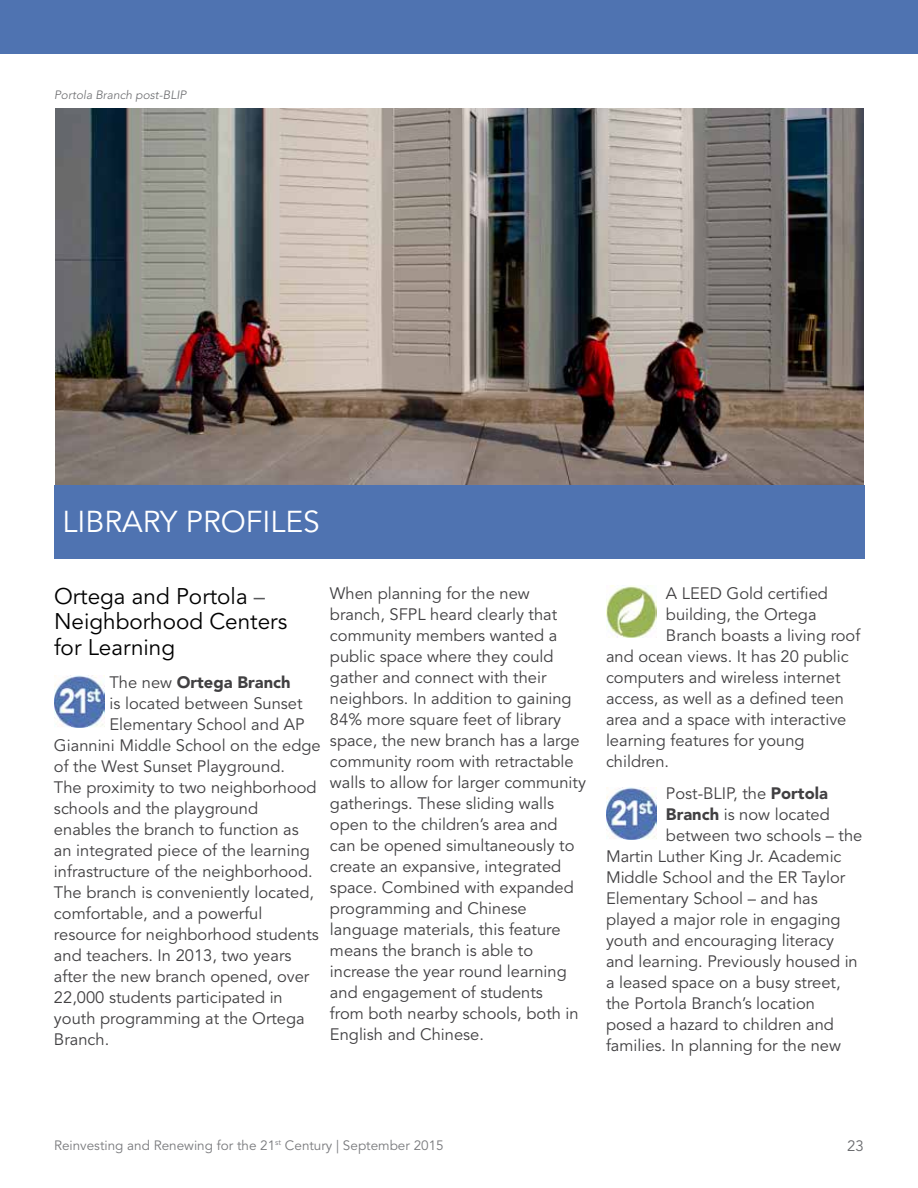
<style>
.page{position:relative;width:918px;height:1188px;background:#fff}
.page>*{position:absolute;margin:0;border:0;box-sizing:border-box;transform-origin:0 0}
.t1{font:30px "Avenir LT Std";color:#fff}
.t2{font:22.5px/25.5px "Avenir LT Std";color:#000}
.t3{font:16.5px/21px "Avenir LT Std";color:#414042}
.t4{font:900 16.5px "Avenir LT Std";color:#414042}
.t5{font:15px "Avenir LT Std";color:#696a6d}
.t6{font:13.5px "Avenir LT Std";color:#797a7d}
.t7{font:italic 300 12px "Avenir LT Std";color:#696a6d}
.s1{color:#58595b}
.s2{font-weight:400}
.s3{font-weight:900}
</style>
<div class="page">
<div style="left:0;top:0;width:918px;height:54px;background:#4f73b1"></div>
<img style="left:55px;top:108px;width:809px;height:377px">
<div style="left:54px;top:485px;width:810px;height:74px;background:#4f73b1"></div>
<img style="left:54px;top:675px;width:51px;height:53px">
<img style="left:606px;top:586px;width:51px;height:52px">
<img style="left:606px;top:787px;width:51px;height:53px">
<p class="t7" style="left:54px;top:88px;width:134px">Portola Branch post-BLIP</p>
<h1 class="t1" style="left:63px;top:504px;width:259px">LIBRARY PROFILES</h1>
<h2 class="t2" style="left:54px;top:584px;width:235px">Ortega and Portola <span class="s1">–<br></span>Neighborhood Centers for Learning</h2>
<p class="t4" style="left:110px;top:672px;width:183px"><span class="s2">The new</span> Ortega Branch</p>
<p class="t3" style="left:110px;top:693px;width:195px">is located between Sunset</p>
<p class="t3" style="left:110px;top:714px;width:196px">Elementary School and AP</p>
<p class="t3" style="left:54px;top:735px;width:268px">Giannini Middle School on the edge</p>
<p class="t3" style="left:54px;top:756px;width:233px">of the West Sunset Playground.</p>
<p class="t3" style="left:54px;top:777px;width:264px">The proximity to two neighborhood</p>
<p class="t3" style="left:54px;top:798px;width:206px">schools and the playground</p>
<p class="t3" style="left:54px;top:819px;width:246px">enables the branch to function as</p>
<p class="t3" style="left:54px;top:840px;width:258px">an integrated piece of the learning</p>
<p class="t3" style="left:54px;top:861px;width:260px">infrastructure of the neighborhood.</p>
<p class="t3" style="left:54px;top:882px;width:262px">The branch is conveniently located,</p>
<p class="t3" style="left:54px;top:903px;width:210px">comfortable, and a powerful</p>
<p class="t3" style="left:54px;top:924px;width:266px">resource for neighborhood students</p>
<p class="t3" style="left:54px;top:945px;width:239px">and teachers. In 2013, two years</p>
<p class="t3" style="left:54px;top:966px;width:257px">after the new branch opened, over</p>
<p class="t3" style="left:54px;top:987px;width:230px">22,000 students participated in</p>
<p class="t3" style="left:54px;top:1008px;width:252px">youth programming at the Ortega</p>
<p class="t3" style="left:54px;top:1029px;width:57px">Branch.</p>
<p class="t3" style="left:330px;top:584px;width:257px">When planning for the new branch, SFPL heard clearly that community members wanted a public space where they could gather and connect with their neighbors. In addition to gaining<br>84% more square feet of library space, the new branch has a large community room with retractable walls to allow for larger community gatherings. These sliding walls open to the children’s area and can be opened simultaneously to create an expansive, integrated space. Combined with expanded programming and Chinese language materials, this feature means the branch is able to increase the year round learning and engagement of students<br>from both nearby schools, both in<br>English and Chinese.</p>
<p class="t3" style="left:666px;top:584px;width:163px">A LEED Gold certified</p>
<p class="t3" style="left:666px;top:605px;width:152px">building, the Ortega</p>
<p class="t3" style="left:666px;top:626px;width:196px">Branch boasts a living roof</p>
<p class="t3" style="left:606px;top:647px;width:244px">and ocean views. It has 20 public</p>
<p class="t3" style="left:606px;top:668px;width:236px">computers and wireless internet</p>
<p class="t3" style="left:606px;top:689px;width:240px">access, as well as a defined teen</p>
<p class="t3" style="left:606px;top:710px;width:242px">area and a space with interactive</p>
<p class="t3" style="left:606px;top:731px;width:200px">learning features for young</p>
<p class="t3" style="left:606px;top:752px;width:65px">children.</p>
<p class="t3" style="left:666px;top:784px;width:163px">Post-BLIP, the <span class="s3">Portola</span></p>
<p class="t3" style="left:666px;top:805px;width:165px"><span class="s3">Branch</span> is now located</p>
<p class="t3" style="left:666px;top:826px;width:198px">between two schools – the</p>
<p class="t3" style="left:606px;top:847px;width:237px">Martin Luther King Jr. Academic</p>
<p class="t3" style="left:606px;top:868px;width:241px">Middle School and the ER Taylor</p>
<p class="t3" style="left:606px;top:889px;width:213px">Elementary School – and has</p>
<p class="t3" style="left:606px;top:910px;width:236px">played a major role in engaging</p>
<p class="t3" style="left:606px;top:931px;width:230px">youth and encouraging literacy</p>
<p class="t3" style="left:606px;top:952px;width:253px">and learning. Previously housed in</p>
<p class="t3" style="left:606px;top:973px;width:236px">a leased space on a busy street,</p>
<p class="t3" style="left:606px;top:994px;width:210px">the Portola Branch’s location</p>
<p class="t3" style="left:606px;top:1015px;width:229px">posed a hazard to children and</p>
<p class="t3" style="left:606px;top:1036px;width:237px">families. In planning for the new</p>
<p class="t6" style="left:54px;top:1137px;width:391px">Reinvesting and Renewing for the 21<sup>st</sup> Century | September 2015</p>
<p class="t5" style="left:847px;top:1137px;width:18px">23</p>
</div>
